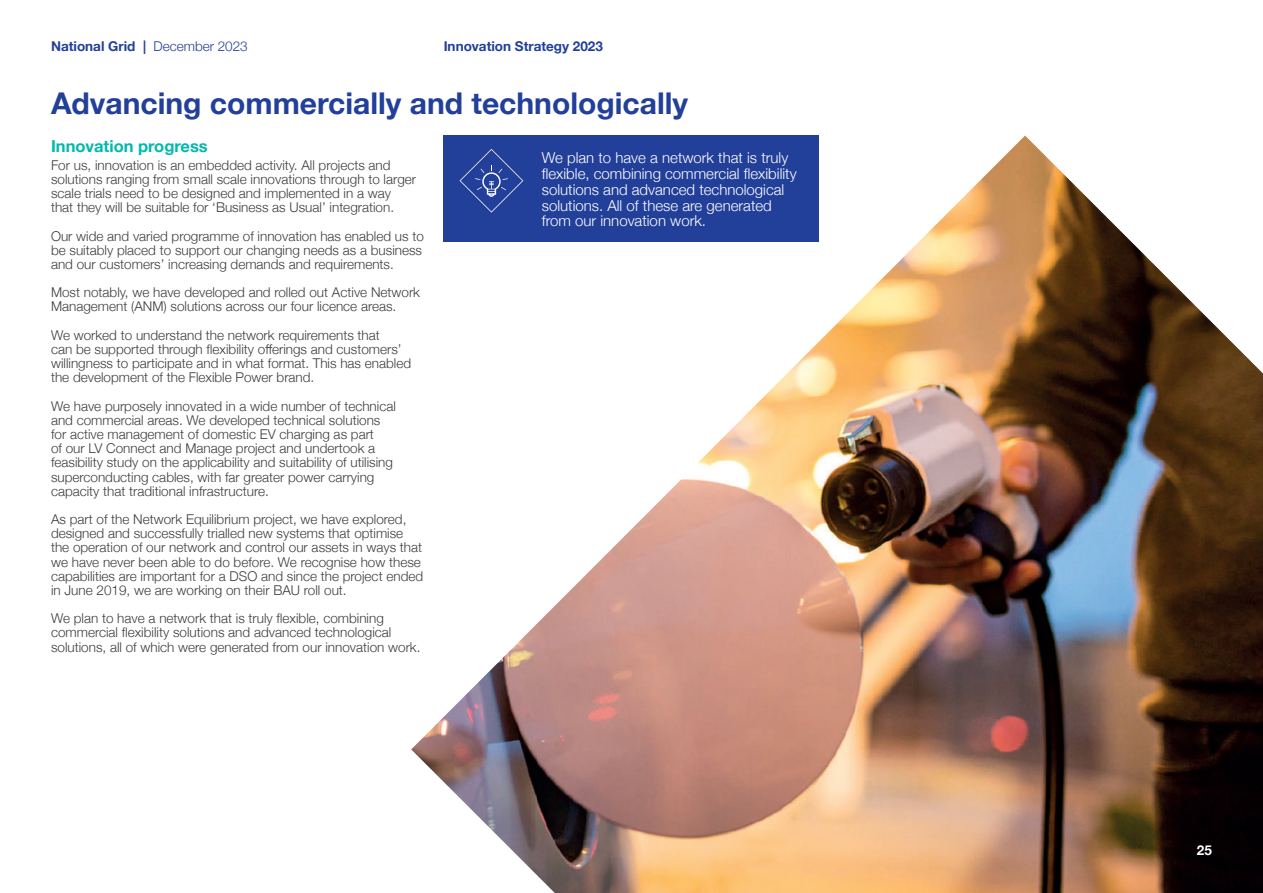
<style>
.page{position:relative;width:1263px;height:893px;background:#fff}
.page>*{position:absolute;margin:0;border:0;box-sizing:border-box;transform-origin:0 0}
.t1{font:700 30px "Helvetica Neue";color:#223f99}
.t2{font:700 16.5px "Helvetica Neue";color:#00b8af}
.t3{font:300 15px/15.8px "Helvetica Neue";color:#fff}
.t4{font:300 13.5px/14.1px "Helvetica Neue";color:#3e3e3f}
.t5{font:700 13.5px "Helvetica Neue";color:#223f99}
.t6{font:700 13.5px "Helvetica Neue";color:#fff}
.s1{font-weight:300}
</style>
<div class="page">
<img style="left:411px;top:136px;width:852px;height:757px">
<div style="left:444px;top:136px;width:375px;height:106px;background:#223f99"></div>
<svg style="left:459px;top:149px;width:64px;height:64px"></svg>
<p class="t5" style="left:51px;top:36px;width:198px">National Grid | <span class="s1">December 2023</span></p>
<p class="t5" style="left:444px;top:36px;width:161px">Innovation Strategy 2023</p>
<h1 class="t1" style="left:51px;top:80px;width:638px">Advancing commercially and technologically</h1>
<p class="t2" style="left:51px;top:133px;width:158px">Innovation progress</p>
<p class="t4" style="left:51px;top:157px;width:367px">For us, innovation is an embedded activity. All projects and solutions ranging from small scale innovations through to larger scale trials need to be designed and implemented in a way that they will be suitable for ‘Business as Usual’ integration.</p>
<p class="t4" style="left:51px;top:228px;width:374px">Our wide and varied programme of innovation has enabled us to be suitably placed to support our changing needs as a business and our customers’ increasing demands and requirements.</p>
<p class="t4" style="left:51px;top:284px;width:370px">Most notably, we have developed and rolled out Active Network<br>Management (ANM) solutions across our four licence areas.</p>
<p class="t4" style="left:51px;top:327px;width:362px">We worked to understand the network requirements that<br>can be supported through flexibility offerings and customers’ willingness to participate and in what format. This has enabled the development of the Flexible Power brand.</p>
<p class="t4" style="left:51px;top:398px;width:346px">We have purposely innovated in a wide number of technical and commercial areas. We developed technical solutions for active management of domestic EV charging as part<br>of our LV Connect and Manage project and undertook a feasibility study on the applicability and suitability of utilising superconducting cables, with far greater power carrying capacity that traditional infrastructure.</p>
<p class="t4" style="left:51px;top:511px;width:374px">As part of the Network Equilibrium project, we have explored, designed and successfully trialled new systems that optimise the operation of our network and control our assets in ways that we have never been able to do before. We recognise how these capabilities are important for a DSO and since the project ended in June 2019, we are working on their BAU roll out.</p>
<p class="t4" style="left:51px;top:610px;width:371px">We plan to have a network that is truly flexible, combining commercial flexibility solutions and advanced technological solutions, all of which were generated from our innovation work.</p>
<p class="t3" style="left:542px;top:149px;width:256px">We plan to have a network that is truly flexible, combining commercial flexibility solutions and advanced technological solutions. All of these are generated from our innovation work.</p>
<p class="t6" style="left:1197px;top:840px;width:17px">25</p>
</div>
